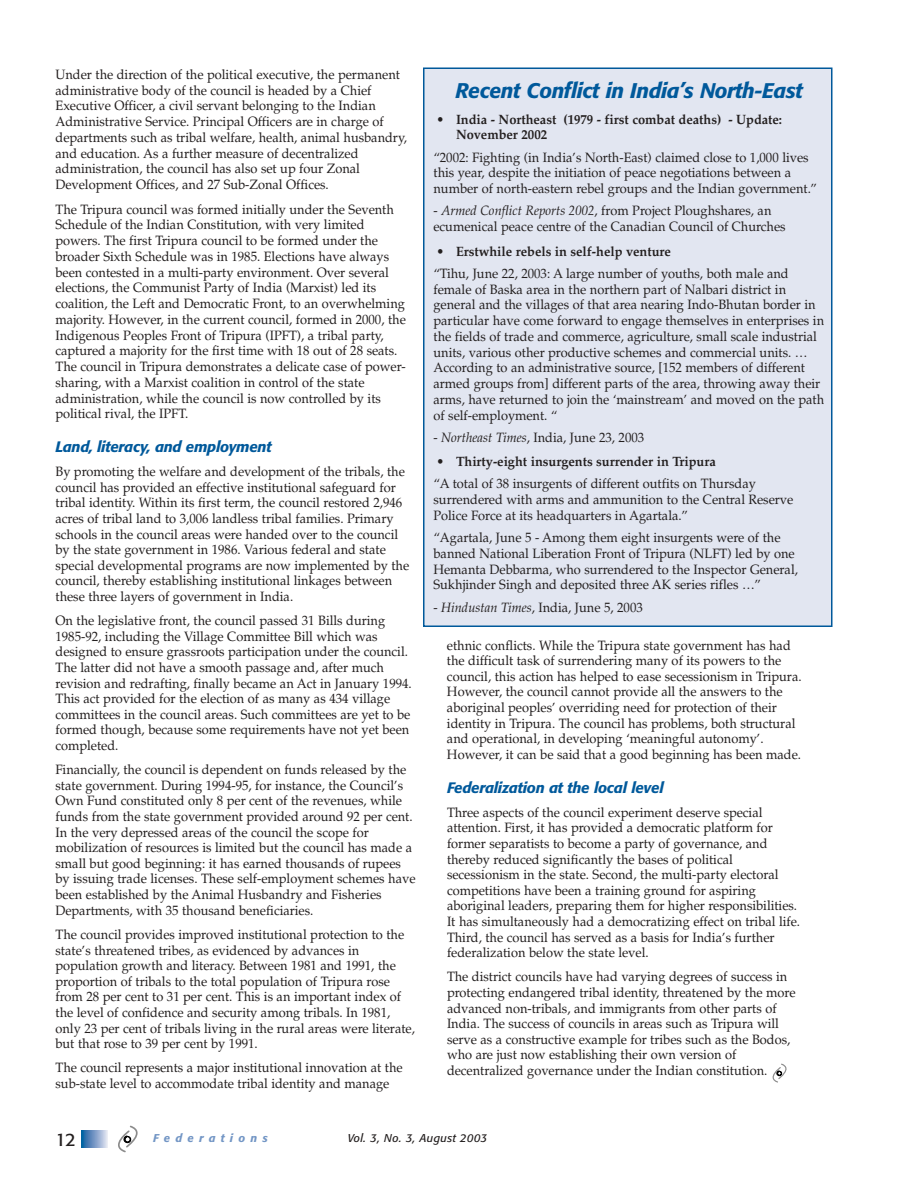
<style>
.page{position:relative;width:918px;height:1188px;background:#fff}
.page>*{position:absolute;margin:0;border:0;box-sizing:border-box;transform-origin:0 0}
.t1{font:italic 500 21px "Formata";letter-spacing:-.02em;color:#00599b}
.t2{font:18px "Formata";color:#231f1f}
.t3{font:italic 500 15px "Formata";letter-spacing:-.02em;color:#00599b}
.t4{font:13.5px/15.6px "Palatino";color:#231f1f;scale:.95 1}
.t5{font:700 13.5px/15.8px "Palatino";color:#231f1f;scale:.95 1}
.t6{font:italic 11.25px "Formata";letter-spacing:.03em;color:#231f1f}
.t7{font:italic 500 11.25px "Formata";letter-spacing:.465em;color:#7396c5}
.s1{font-weight:400}
.s2{font-style:italic}
.s3{font-weight:700}
</style>
<div class="page">
<svg style="left:81px;top:1125px;width:57px;height:28px"></svg>
<svg style="left:772px;top:1063px;width:15px;height:20px"></svg>
<div style="left:424px;top:68px;width:408px;height:558px;background:#e2e6f1"></div>
<div style="left:423px;top:68px;width:409px;height:559px;border:2px solid #00599b"></div>
<p class="t4" style="left:55px;top:68px;width:371px">Under the direction of the political executive, the permanent administrative body of the council is headed by a Chief Executive Officer, a civil servant belonging to the Indian Administrative Service. Principal Officers are in charge of departments such as tribal welfare, health, animal husbandry, and education. As a further measure of decentralized administration, the council has also set up four Zonal Development Offices, and 27 Sub-Zonal Offices.</p>
<p class="t4" style="left:55px;top:203px;width:370px">The Tripura council was formed initially under the Seventh Schedule of the Indian Constitution, with very limited powers. The first Tripura council to be formed under the broader Sixth Schedule was in 1985. Elections have always been contested in a multi-party environment. Over several elections, the Communist Party of India (Marxist) led its coalition, the Left and Democratic Front, to an overwhelming majority. However, in the current council, formed in 2000, the Indigenous Peoples Front of Tripura (IPFT), a tribal party, captured a majority for the first time with 18 out of 28 seats.<br>The council in Tripura demonstrates a delicate case of power&shy;sharing, with a Marxist coalition in control of the state administration, while the council is now controlled by its political rival, the IPFT.</p>
<p class="t3" style="left:55px;top:441px;width:218px">Land, literacy, and employment</p>
<p class="t4" style="left:55px;top:465px;width:374px">By promoting the welfare and development of the tribals, the council has provided an effective institutional safeguard for tribal identity. Within its first term, the council restored 2,946 acres of tribal land to 3,006 landless tribal families. Primary schools in the council areas were handed over to the council by the state government in 1986. Various federal and state special developmental programs are now implemented by the council, thereby establishing institutional linkages between these three layers of government in India.</p>
<p class="t4" style="left:55px;top:614px;width:377px">On the legislative front, the council passed 31 Bills during 1985-92, including the Village Committee Bill which was designed to ensure grassroots participation under the council.<br>The latter did not have a smooth passage and, after much revision and redrafting, finally became an Act in January 1994.<br>This act provided for the election of as many as 434 village committees in the council areas. Such committees are yet to be formed though, because some requirements have not yet been completed.</p>
<p class="t4" style="left:55px;top:763px;width:380px">Financially, the council is dependent on funds released by the state government. During 1994-95, for instance, the Council’s Own Fund constituted only 8 per cent of the revenues, while funds from the state government provided around 92 per cent.<br>In the very depressed areas of the council the scope for mobilization of resources is limited but the council has made a small but good beginning: it has earned thousands of rupees by issuing trade licenses. These self-employment schemes have been established by the Animal Husbandry and Fisheries Departments, with 35 thousand beneficiaries.</p>
<p class="t4" style="left:55px;top:928px;width:380px">The council provides improved institutional protection to the state’s threatened tribes, as evidenced by advances in population growth and literacy. Between 1981 and 1991, the proportion of tribals to the total population of Tripura rose from 28 per cent to 31 per cent. This is an important index of the level of confidence and security among tribals. In 1981, only 23 per cent of tribals living in the rural areas were literate, but that rose to 39 per cent by 1991.</p>
<p class="t4" style="left:55px;top:1062px;width:367px">The council represents a major institutional innovation at the sub-state level to accommodate tribal identity and manage</p>
<h1 class="t1" style="left:456px;top:81px;width:349px">Recent Conflict in India’s North-East</h1>
<p class="t5" style="left:456px;top:113px;width:345px;text-indent:-20px"><span class="s1">•</span> India - Northeast (1979 - first combat deaths) - Update:<br>November 2002</p>
<p class="t4" style="left:434px;top:151px;width:406px">“2002: Fighting (in India’s North-East) claimed close to 1,000 lives this year, despite the initiation of peace negotiations between a number of north-eastern rebel groups and the Indian government.”</p>
<p class="t4" style="left:434px;top:205px;width:372px">- <span class="s2">Armed Conflict Reports 2002</span>, from Project Ploughshares, an ecumenical peace centre of the Canadian Council of Churches</p>
<p class="t4" style="left:434px;top:241px;width:375px;line-height:22.2px">• <span class="s3">Erstwhile rebels in self-help venture<br></span>“Tihu, June 22, 2003: A large number of youths, both male and</p>
<p class="t4" style="left:434px;top:283px;width:413px">female of Baska area in the northern part of Nalbari district in general and the villages of that area nearing Indo-Bhutan border in particular have come forward to engage themselves in enterprises in the fields of trade and commerce, agriculture, small scale industrial units, various other productive schemes and commercial units. … According to an administrative source, [152 members of different armed groups from] different parts of the area, throwing away their arms, have returned to join the ‘mainstream’ and moved on the path of self-employment. “</p>
<p class="t4" style="left:434px;top:431px;width:223px">- <span class="s2">Northeast Times</span>, India, June 23, 2003</p>
<p class="t4" style="left:434px;top:452px;width:341px;line-height:22.2px">• <span class="s3">Thirty-eight insurgents surrender in Tripura<br></span>“A total of 38 insurgents of different outfits on Thursday</p>
<p class="t4" style="left:434px;top:493px;width:380px">surrendered with arms and ammunition to the Central Reserve<br>Police Force at its headquarters in Agartala.”</p>
<p class="t4" style="left:434px;top:531px;width:385px">“Agartala, June 5 - Among them eight insurgents were of the banned National Liberation Front of Tripura (NLFT) led by one Hemanta Debbarma, who surrendered to the Inspector General, Sukhjinder Singh and deposited three AK series rifles …”</p>
<p class="t4" style="left:434px;top:601px;width:222px">- <span class="s2">Hindustan Times</span>, India, June 5, 2003</p>
<p class="t4" style="left:447px;top:639px;width:375px">ethnic conflicts. While the Tripura state government has had the difficult task of surrendering many of its powers to the council, this action has helped to ease secessionism in Tripura.<br>However, the council cannot provide all the answers to the aboriginal peoples’ overriding need for protection of their identity in Tripura. The council has problems, both structural and operational, in developing ‘meaningful autonomy’.<br>However, it can be said that a good beginning has been made.</p>
<p class="t3" style="left:447px;top:781px;width:218px">Federalization at the local level</p>
<p class="t4" style="left:447px;top:806px;width:373px">Three aspects of the council experiment deserve special attention. First, it has provided a democratic platform for former separatists to become a party of governance, and thereby reduced significantly the bases of political secessionism in the state. Second, the multi-party electoral competitions have been a training ground for aspiring aboriginal leaders, preparing them for higher responsibilities.<br>It has simultaneously had a democratizing effect on tribal life.<br>Third, the council has served as a basis for India’s further federalization below the state level.</p>
<p class="t4" style="left:447px;top:971px;width:368px">The district councils have had varying degrees of success in protecting endangered tribal identity, threatened by the more advanced non-tribals, and immigrants from other parts of India. The success of councils in areas such as Tripura will serve as a constructive example for tribes such as the Bodos, who are just now establishing their own version of decentralized governance under the Indian constitution.</p>
<h2 class="t2" style="left:55px;top:1132px;width:22px">12</h2>
<p class="t7" style="left:153px;top:1133px;width:116px">Federations</p>
<p class="t6" style="left:348px;top:1133px;width:141px">Vol. 3, No. 3, August 2003</p>
</div>
